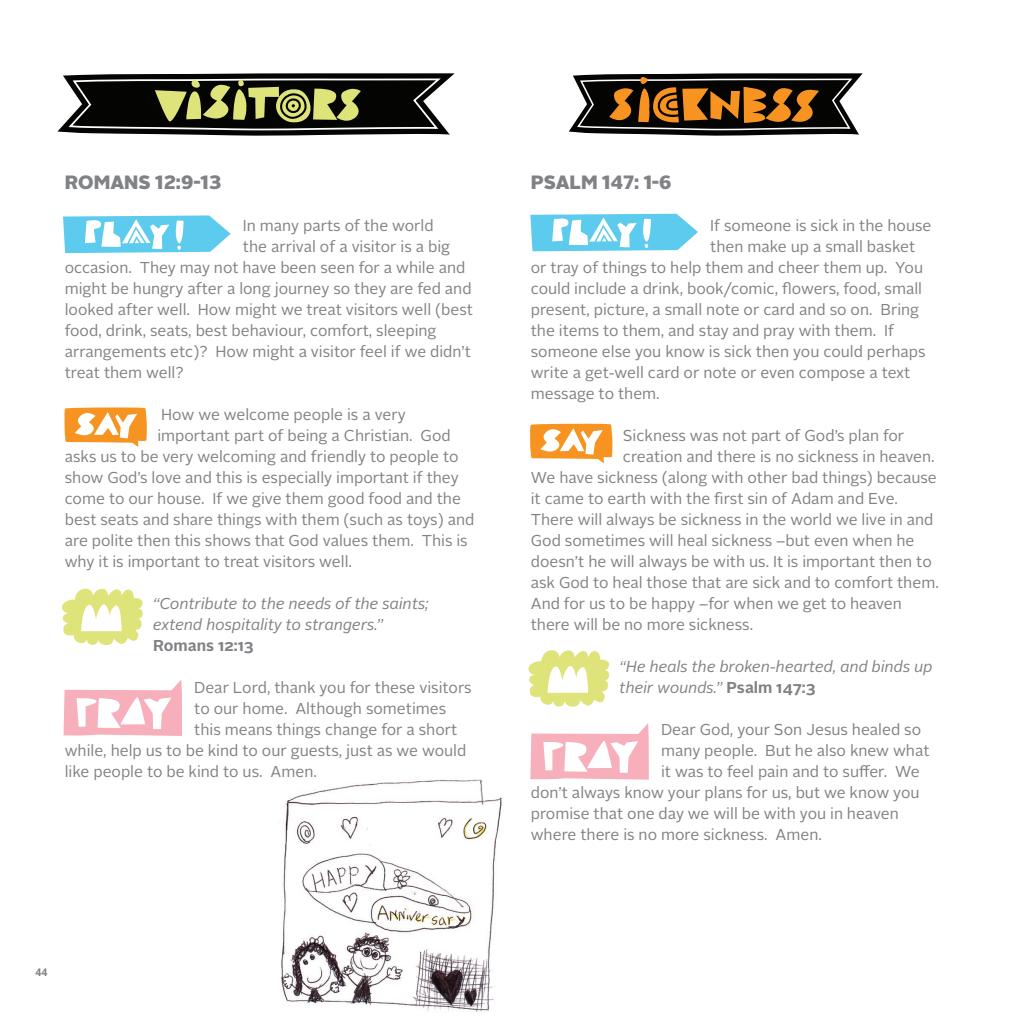
<style>
.page{position:relative;width:1017px;height:1017px;background:#fff}
.page>*{position:absolute;margin:0;border:0;box-sizing:border-box;transform-origin:0 0}
.t1{font:900 19.25px "Alright Sans";color:#808285}
.t2{font:15.75px "Alright Sans";color:#808285}
.t3{font:italic 15.75px/21px "Alright Sans";color:#808285}
.t4{font:700 15.75px "Alright Sans";color:#808285}
.t5{font:700 10.5px "Open Sans";color:#808285}
.s1{font-weight:700;font-style:normal}
</style>
<div class="page">
<img style="left:278px;top:779px;width:224px;height:232px">
<svg style="left:64px;top:680px;width:118px;height:56px"></svg>
<svg style="left:64px;top:407px;width:83px;height:40px"></svg>
<svg style="left:63px;top:215px;width:168px;height:38px"></svg>
<svg style="left:62px;top:589px;width:81px;height:56px"></svg>
<svg style="left:530px;top:214px;width:168px;height:37px"></svg>
<svg style="left:530px;top:424px;width:82px;height:39px"></svg>
<svg style="left:528px;top:650px;width:81px;height:57px"></svg>
<svg style="left:530px;top:723px;width:119px;height:57px"></svg>
<svg style="left:57px;top:73px;width:398px;height:63px;background:#515341"></svg>
<svg style="left:569px;top:73px;width:294px;height:63px;background:#614c32"></svg>
<p class="t1" style="left:65px;top:168px;width:158px">ROMANS 12:9-13</p>
<p class="t2" style="left:243px;top:215px;width:192px">In many parts of the world</p>
<p class="t2" style="left:243px;top:236px;width:209px">the arrival of a visitor is a big</p>
<p class="t2" style="left:65px;top:257px;width:402px">occasion. They may not have been seen for a while and</p>
<p class="t2" style="left:65px;top:278px;width:408px">might be hungry after a long journey so they are fed and</p>
<p class="t2" style="left:65px;top:299px;width:410px">looked after well. How might we treat visitors well (best</p>
<p class="t2" style="left:65px;top:320px;width:373px">food, drink, seats, best behaviour, comfort, sleeping</p>
<p class="t2" style="left:65px;top:341px;width:408px">arrangements etc)? How might a visitor feel if we didn’t</p>
<p class="t2" style="left:65px;top:362px;width:120px">treat them well?</p>
<p class="t2" style="left:161px;top:404px;width:246px">How we welcome people is a very</p>
<p class="t2" style="left:157px;top:425px;width:295px">important part of being a Christian. God</p>
<p class="t2" style="left:65px;top:446px;width:395px">asks us to be very welcoming and friendly to people to</p>
<p class="t2" style="left:65px;top:467px;width:396px">show God’s love and this is especially important if they</p>
<p class="t2" style="left:65px;top:488px;width:398px">come to our house. If we give them good food and the</p>
<p class="t2" style="left:65px;top:509px;width:411px">best seats and share things with them (such as toys) and</p>
<p class="t2" style="left:65px;top:530px;width:405px">are polite then this shows that God values them. This is</p>
<p class="t2" style="left:65px;top:551px;width:289px">why it is important to treat visitors well.</p>
<p class="t3" style="left:153px;top:593px;width:277px">“Contribute to the needs of the saints; extend hospitality to strangers.”</p>
<p class="t4" style="left:153px;top:634px;width:102px">Romans 12:13</p>
<p class="t2" style="left:194px;top:677px;width:279px">Dear Lord, thank you for these visitors</p>
<p class="t2" style="left:194px;top:698px;width:254px">to our home. Although sometimes</p>
<p class="t2" style="left:194px;top:719px;width:265px">this means things change for a short</p>
<p class="t2" style="left:65px;top:740px;width:403px">while, help us to be kind to our guests, just as we would</p>
<p class="t2" style="left:65px;top:761px;width:254px">like people to be kind to us. Amen.</p>
<p class="t5" style="left:35px;top:965px;width:13px">44</p>
<p class="t1" style="left:531px;top:168px;width:142px">PSALM 147: 1-6</p>
<p class="t2" style="left:710px;top:215px;width:223px">If someone is sick in the house</p>
<p class="t2" style="left:710px;top:236px;width:206px">then make up a small basket</p>
<p class="t2" style="left:531px;top:257px;width:394px">or tray of things to help them and cheer them up. You</p>
<p class="t2" style="left:531px;top:278px;width:393px">could include a drink, book/comic, flowers, food, small</p>
<p class="t2" style="left:531px;top:299px;width:390px">present, picture, a small note or card and so on. Bring</p>
<p class="t2" style="left:531px;top:320px;width:365px">the items to them, and stay and pray with them. If</p>
<p class="t2" style="left:531px;top:341px;width:396px">someone else you know is sick then you could perhaps</p>
<p class="t2" style="left:531px;top:362px;width:381px">write a get-well card or note or even compose a text</p>
<p class="t2" style="left:531px;top:383px;width:130px">message to them.</p>
<p class="t2" style="left:623px;top:425px;width:283px">Sickness was not part of God’s plan for</p>
<p class="t2" style="left:623px;top:446px;width:313px">creation and there is no sickness in heaven.</p>
<p class="t2" style="left:531px;top:467px;width:407px">We have sickness (along with other bad things) because</p>
<p class="t2" style="left:531px;top:488px;width:369px">it came to earth with the first sin of Adam and Eve.</p>
<p class="t2" style="left:531px;top:509px;width:404px">There will always be sickness in the world we live in and</p>
<p class="t2" style="left:531px;top:530px;width:385px">God sometimes will heal sickness –but even when he</p>
<p class="t2" style="left:531px;top:551px;width:402px">doesn’t he will always be with us. It is important then to</p>
<p class="t2" style="left:531px;top:572px;width:410px">ask God to heal those that are sick and to comfort them.</p>
<p class="t2" style="left:531px;top:593px;width:373px">And for us to be happy –for when we get to heaven</p>
<p class="t2" style="left:531px;top:614px;width:224px">there will be no more sickness.</p>
<p class="t3" style="left:620px;top:656px;width:314px">“He heals the broken-hearted, and binds up their wounds.” <span class="s1">Psalm 147:3</span></p>
<p class="t2" style="left:661px;top:719px;width:262px">Dear God, your Son Jesus healed so</p>
<p class="t2" style="left:661px;top:740px;width:270px">many people. But he also knew what</p>
<p class="t2" style="left:661px;top:761px;width:260px">it was to feel pain and to suffer. We</p>
<p class="t2" style="left:531px;top:782px;width:390px">don’t always know your plans for us, but we know you</p>
<p class="t2" style="left:531px;top:803px;width:369px">promise that one day we will be with you in heaven</p>
<p class="t2" style="left:531px;top:824px;width:293px">where there is no more sickness. Amen.</p>
</div>
